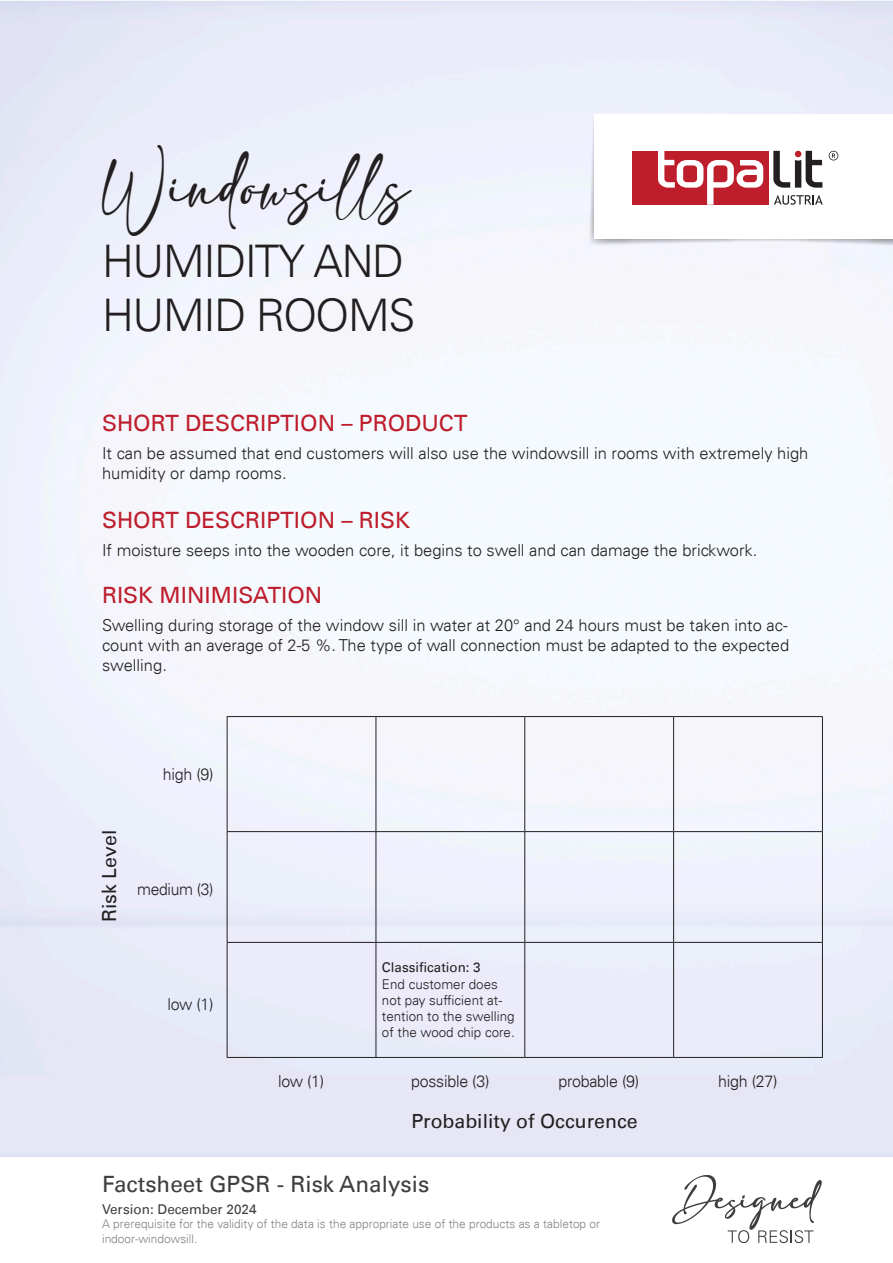
<style>
.page{position:relative;width:893px;height:1263px;background:#fff}
.page>*{position:absolute;margin:0;border:0;box-sizing:border-box;transform-origin:0 0}
.t1{font:48px "adelia";letter-spacing:-.01em;color:#231f20;scale:.9 1}
.t2{font:300 45px/54px "Univers LT";letter-spacing:-.03em;color:#231f20}
.t3{font:22.5px "Univers LT";color:#be1d2c}
.t4{font:22.5px "Univers LT";color:#3e3e3f}
.t5{font:19.5px "Univers LT";color:#231f20}
.t6{font:300 16.5px/19.8px "Univers LT";color:#231f20}
.t7{font:300 16.5px "Univers LT";color:#231f20;scale:.95 1}
.t8{font:300 13.5px/16.2px "Univers LT";color:#231f20}
.t9{font:13.5px "Univers LT";color:#3e3e3f}
.t10{font:13.5px "Univers LT";color:#231f20}
.t11{font:300 12px/14.4px "Univers LT";color:#808285}
</style>
<div class="page">
<svg style="left:672px;top:1175px;width:150px;height:68px"></svg>
<img style="left:543px;top:102px;width:350px;height:165px">
<div style="left:594px;top:114px;width:299px;height:125px;background:#fff"></div>
<svg style="left:829px;top:151px;width:9px;height:9px"></svg>
<div style="left:632px;top:151px;width:136px;height:54px;background:#be1d2c"></div>
<svg style="left:773px;top:151px;width:49px;height:37px"></svg>
<svg style="left:658px;top:151px;width:105px;height:54px"></svg>
<svg style="left:774px;top:195px;width:49px;height:10px"></svg>
<hr style="left:227px;top:716px;width:149px;height:1px;background:#231f20">
<hr style="left:227px;top:717px;width:1px;height:114px;background:#231f20">
<hr style="left:376px;top:716px;width:149px;height:1px;background:#231f20">
<hr style="left:376px;top:717px;width:1px;height:114px;background:#231f20">
<hr style="left:525px;top:716px;width:149px;height:1px;background:#231f20">
<hr style="left:524px;top:717px;width:1px;height:114px;background:#231f20">
<hr style="left:674px;top:716px;width:149px;height:1px;background:#231f20">
<hr style="left:673px;top:717px;width:1px;height:114px;background:#231f20">
<hr style="left:822px;top:717px;width:1px;height:114px;background:#231f20">
<hr style="left:227px;top:831px;width:149px;height:1px;background:#231f20">
<hr style="left:227px;top:832px;width:1px;height:110px;background:#231f20">
<hr style="left:376px;top:831px;width:149px;height:1px;background:#231f20">
<hr style="left:376px;top:832px;width:1px;height:110px;background:#231f20">
<hr style="left:525px;top:831px;width:149px;height:1px;background:#231f20">
<hr style="left:524px;top:832px;width:1px;height:110px;background:#231f20">
<hr style="left:674px;top:831px;width:149px;height:1px;background:#231f20">
<hr style="left:673px;top:832px;width:1px;height:110px;background:#231f20">
<hr style="left:822px;top:832px;width:1px;height:110px;background:#231f20">
<hr style="left:227px;top:942px;width:149px;height:1px;background:#231f20">
<hr style="left:227px;top:943px;width:1px;height:114px;background:#231f20">
<hr style="left:376px;top:942px;width:149px;height:1px;background:#231f20">
<hr style="left:376px;top:943px;width:1px;height:114px;background:#231f20">
<hr style="left:525px;top:942px;width:149px;height:1px;background:#231f20">
<hr style="left:524px;top:943px;width:1px;height:114px;background:#231f20">
<hr style="left:674px;top:942px;width:149px;height:1px;background:#231f20">
<hr style="left:673px;top:943px;width:1px;height:114px;background:#231f20">
<hr style="left:822px;top:943px;width:1px;height:114px;background:#231f20">
<hr style="left:227px;top:1057px;width:149px;height:1px;background:#231f20">
<hr style="left:376px;top:1057px;width:149px;height:1px;background:#231f20">
<hr style="left:525px;top:1057px;width:149px;height:1px;background:#231f20">
<hr style="left:674px;top:1057px;width:149px;height:1px;background:#231f20">
<h1 class="t1" style="left:102px;top:161px;width:343px">Windowsills</h1>
<h2 class="t2" style="left:102px;top:234px;width:315px">HUMIDITY AND<br>HUMID ROOMS</h2>
<h3 class="t3" style="left:102px;top:409px;width:367px">SHORT DESCRIPTION – PRODUCT</h3>
<p class="t6" style="left:102px;top:443px;width:708px">It can be assumed that end customers will also use the windowsill in rooms with extremely high humidity or damp rooms.</p>
<h3 class="t3" style="left:102px;top:506px;width:310px">SHORT DESCRIPTION – RISK</h3>
<p class="t6" style="left:102px;top:540px;width:657px">If moisture seeps into the wooden core, it begins to swell and can damage the brickwork.</p>
<h3 class="t3" style="left:102px;top:581px;width:222px">RISK MINIMISATION</h3>
<p class="t6" style="left:102px;top:615px;width:689px;text-align:justify">Swelling during storage of the window sill in water at 20° and 24 hours must be taken into ac&shy;count with an average of 2-5 %. The type of wall connection must be adapted to the expected swelling.</p>
<p class="t5" style="left:98px;top:922px;width:93px;rotate:-90deg">Risk Level</p>
<p class="t6" style="left:163px;top:764px;width:52px">high (9)</p>
<p class="t7" style="left:137px;top:879px;width:82px">medium (3)</p>
<p class="t6" style="left:167px;top:994px;width:48px">low (1)</p>
<p class="t10" style="left:382px;top:959px;width:100px">Classification: 3</p>
<p class="t8" style="left:382px;top:976px;width:134px">End customer does not pay sufficient at&shy;tention to the swelling of the wood chip core.</p>
<p class="t6" style="left:278px;top:1071px;width:48px">low (1)</p>
<p class="t6" style="left:411px;top:1071px;width:80px">possible (3)</p>
<p class="t6" style="left:558px;top:1071px;width:82px">probable (9)</p>
<p class="t6" style="left:718px;top:1071px;width:61px">high (27)</p>
<p class="t5" style="left:412px;top:1110px;width:228px">Probability of Occurence</p>
<h3 class="t4" style="left:102px;top:1170px;width:329px">Factsheet GPSR - Risk Analysis</h3>
<p class="t9" style="left:102px;top:1201px;width:156px">Version: December 2024</p>
<p class="t11" style="left:102px;top:1217px;width:500px">A prerequisite for the validity of the data is the appropriate use of the products as a tabletop or indoor-windowsill.</p>
</div>
